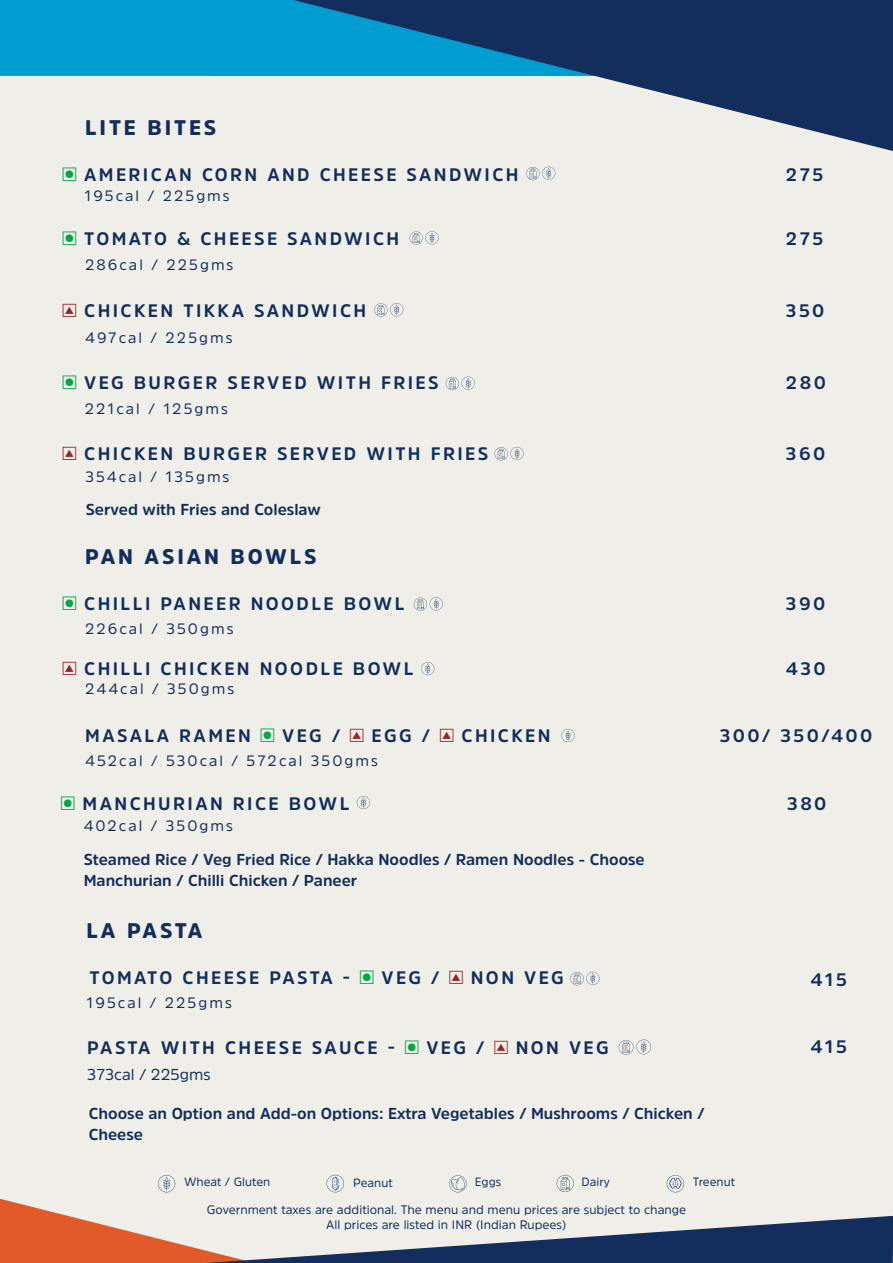
<style>
.page{position:relative;width:893px;height:1263px;background:#efeee9}
.page>*{position:absolute;margin:0;border:0;box-sizing:border-box;transform-origin:0 0}
.t1{font:900 21px "Amsi Pro";letter-spacing:.135em;color:#132e5c}
.t2{font:700 18px "Amsi Pro";letter-spacing:.135em;color:#132e5c}
.t3{font:700 15.75px/21.1px "Amsi Pro";color:#132e5c}
.t4{font:15.75px "Amsi Pro";color:#132e5c}
.t5{font:15px "Amsi Pro";letter-spacing:.135em;color:#132e5c}
.t6{font:12.3px/15.5px "Amsi Pro";color:#132e5c;text-align:center}
.t7{font:12px "Amsi Pro";color:#132e5c}
.s1{font-family:"Allergen Icons Fonts";font-weight:400;font-size:15px;color:#00a843}
.s2{font-family:"Allergen Icons Fonts";font-weight:400;font-size:15px;color:#a11e24}
</style>
<div class="page">
<svg style="left:0;top:1198px;width:68px;height:18px"></svg>
<div style="left:0;top:0;width:210px;height:76px;background:#009ed0"></div>
<svg style="left:210px;top:0;width:683px;height:151px"></svg>
<svg style="left:0;top:1216px;width:893px;height:47px"></svg>
<svg style="left:495px;top:447px;width:29px;height:13px"></svg>
<svg style="left:410px;top:231px;width:29px;height:14px"></svg>
<svg style="left:374px;top:303px;width:29px;height:14px"></svg>
<svg style="left:446px;top:377px;width:29px;height:13px"></svg>
<svg style="left:526px;top:167px;width:29px;height:13px"></svg>
<svg style="left:414px;top:597px;width:29px;height:14px"></svg>
<svg style="left:421px;top:662px;width:13px;height:13px"></svg>
<svg style="left:561px;top:729px;width:14px;height:13px"></svg>
<svg style="left:357px;top:796px;width:13px;height:13px"></svg>
<svg style="left:557px;top:1175px;width:17px;height:17px"></svg>
<svg style="left:449px;top:1175px;width:17px;height:17px"></svg>
<svg style="left:667px;top:1175px;width:17px;height:17px"></svg>
<svg style="left:327px;top:1175px;width:17px;height:17px"></svg>
<svg style="left:158px;top:1175px;width:17px;height:17px"></svg>
<svg style="left:619px;top:1040px;width:32px;height:15px"></svg>
<svg style="left:570px;top:972px;width:29px;height:13px"></svg>
<p class="t1" style="left:85px;top:113px;width:133px">LITE BITES</p>
<p class="t2" style="left:63px;top:162px;width:457px"><span class="s1">V</span> AMERICAN CORN AND CHEESE SANDWICH</p>
<p class="t2" style="left:786px;top:162px;width:39px">275</p>
<p class="t5" style="left:84px;top:186px;width:147px">195cal / 225gms</p>
<p class="t2" style="left:63px;top:226px;width:338px"><span class="s1">V</span> TOMATO &amp; CHEESE SANDWICH</p>
<p class="t2" style="left:786px;top:226px;width:39px">275</p>
<p class="t5" style="left:85px;top:255px;width:150px">286cal / 225gms</p>
<p class="t2" style="left:63px;top:299px;width:305px"><span class="s2">A</span> CHICKEN TIKKA SANDWICH</p>
<p class="t2" style="left:786px;top:299px;width:40px">350</p>
<p class="t5" style="left:85px;top:327px;width:149px">497cal / 225gms</p>
<p class="t2" style="left:63px;top:370px;width:377px"><span class="s1">V</span> VEG BURGER SERVED WITH FRIES</p>
<p class="t2" style="left:786px;top:370px;width:41px">280</p>
<p class="t5" style="left:85px;top:399px;width:145px">221cal / 125gms</p>
<p class="t2" style="left:63px;top:441px;width:427px"><span class="s2">A</span> CHICKEN BURGER SERVED WITH FRIES</p>
<p class="t2" style="left:786px;top:441px;width:41px">360</p>
<p class="t5" style="left:85px;top:466px;width:146px">354cal / 135gms</p>
<p class="t3" style="left:86px;top:498px;width:237px">Served with Fries and Coleslaw</p>
<p class="t1" style="left:85px;top:542px;width:233px">PAN ASIAN BOWLS</p>
<p class="t2" style="left:63px;top:591px;width:343px"><span class="s1">V</span> CHILLI PANEER NOODLE BOWL</p>
<p class="t2" style="left:786px;top:591px;width:41px">390</p>
<p class="t5" style="left:85px;top:618px;width:150px">226cal / 350gms</p>
<p class="t2" style="left:63px;top:656px;width:352px"><span class="s2">A</span> CHILLI CHICKEN NOODLE BOWL</p>
<p class="t2" style="left:786px;top:656px;width:41px">430</p>
<p class="t5" style="left:85px;top:679px;width:151px">244cal / 350gms</p>
<p class="t2" style="left:85px;top:723px;width:467px">MASALA RAMEN <span class="s1">V</span> VEG / <span class="s2">A</span> EGG / <span class="s2">A</span> CHICKEN</p>
<p class="t2" style="left:720px;top:723px;width:154px">300/ 350/400</p>
<p class="t5" style="left:85px;top:750px;width:294px">452cal / 530cal / 572cal 350gms</p>
<p class="t2" style="left:61px;top:791px;width:290px"><span class="s1">V</span> MANCHURIAN RICE BOWL</p>
<p class="t5" style="left:84px;top:816px;width:151px">402cal / 350gms</p>
<p class="t3" style="left:84px;top:849px;width:562px">Steamed Rice / Veg Fried Rice / Hakka Noodles / Ramen Noodles - Choose<br>Manchurian / Chilli Chicken / Paneer</p>
<p class="t1" style="left:87px;top:916px;width:117px">LA PASTA</p>
<p class="t2" style="left:90px;top:965px;width:476px">TOMATO CHEESE PASTA - <span class="s1">V</span> VEG / <span class="s2">A</span> NON VEG</p>
<p class="t5" style="left:87px;top:992px;width:147px">195cal / 225gms</p>
<p class="t2" style="left:787px;top:791px;width:41px">380</p>
<p class="t2" style="left:810px;top:967px;width:38px">415</p>
<p class="t2" style="left:87px;top:1035px;width:523px">PASTA WITH CHEESE SAUCE - <span class="s1">V</span> VEG / <span class="s2">A</span> NON VEG</p>
<p class="t2" style="left:810px;top:1034px;width:38px">415</p>
<p class="t4" style="left:87px;top:1063px;width:125px">373cal / 225gms</p>
<p class="t3" style="left:89px;top:1102px;width:617px">Choose an Option and Add-on Options: Extra Vegetables / Mushrooms / Chicken /<br>Cheese</p>
<p class="t7" style="left:184px;top:1174px;width:88px">Wheat / Gluten</p>
<p class="t7" style="left:353px;top:1174px;width:41px">Peanut</p>
<p class="t7" style="left:475px;top:1174px;width:28px">Eggs</p>
<p class="t7" style="left:582px;top:1173px;width:30px">Dairy</p>
<p class="t7" style="left:693px;top:1174px;width:44px">Treenut</p>
<p class="t6" style="left:207px;top:1201px;width:481px">Government taxes are additional. The menu and menu prices are subject to change<br>All prices are listed in INR (Indian Rupees)</p>
</div>
